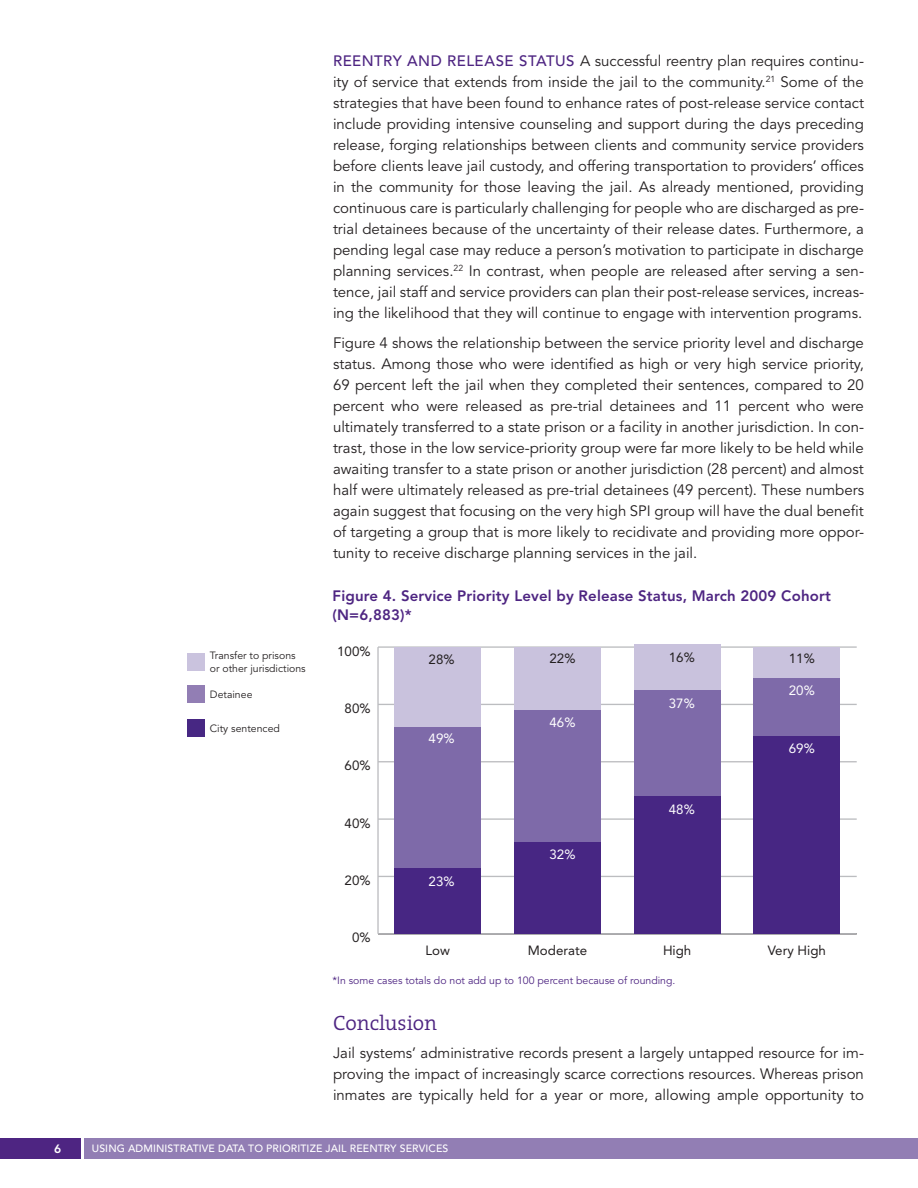
<style>
.page{position:relative;width:918px;height:1188px;background:#fff}
.page>*{position:absolute;margin:0;border:0;box-sizing:border-box;transform-origin:0 0}
.Heading{font:300 21px "The Serif";color:#4e2582}
.Body{font:15px/21px "Avenir LT Std";color:#231f20;text-align:justify}
.Chart_header_-_color{font:800 15px/19.5px "Avenir LT Std";letter-spacing:.01em;color:#4e2582}
.t1{font:13.35px "Avenir LT Std";color:#231f20}
.t2{font:13.35px "Avenir LT Std";color:#fff}
.t3{font:800 12px "Avenir LT Std";color:#fff}
.t4{font:500 10.5px "Avenir LT Std";letter-spacing:.01em;color:#fff}
.Chart_Key_Text{font:10.5px "Avenir LT Std";color:#4e2582}
.Chart_Key_Text-2{font:10.5px/13.5px "Avenir LT Std";color:#231f20}
.s1{font-weight:500;color:#4e2582}
</style>
<div class="page">
<div style="left:84px;top:1138px;width:834px;height:20px;background:#927eb4"></div>
<div style="left:0;top:1138px;width:81px;height:20px;background:#4e2582"></div>
<hr style="left:377px;top:647px;width:2px;height:287px;background:#bcbdc0">
<hr style="left:378px;top:933px;width:479px;height:1px;background:#bcbdc0">
<hr style="left:378px;top:876px;width:479px;height:1px;background:#bcbdc0">
<hr style="left:378px;top:818px;width:479px;height:2px;background:#bcbdc0">
<hr style="left:378px;top:761px;width:479px;height:1px;background:#bcbdc0">
<hr style="left:378px;top:704px;width:479px;height:1px;background:#bcbdc0">
<hr style="left:378px;top:646px;width:479px;height:2px;background:#bcbdc0">
<div style="left:395px;top:647px;width:86px;height:80px;background:#c9c2dd"></div>
<div style="left:514px;top:647px;width:87px;height:63px;background:#c9c2dd"></div>
<div style="left:634px;top:644px;width:86px;height:46px;background:#c9c2dd"></div>
<div style="left:754px;top:647px;width:86px;height:32px;background:#c9c2dd"></div>
<div style="left:395px;top:727px;width:86px;height:141px;background:#7e6aa9"></div>
<div style="left:514px;top:710px;width:87px;height:132px;background:#7e6aa9"></div>
<div style="left:634px;top:690px;width:86px;height:106px;background:#7e6aa9"></div>
<div style="left:754px;top:679px;width:86px;height:57px;background:#7e6aa9"></div>
<div style="left:395px;top:868px;width:86px;height:66px;background:#472683"></div>
<div style="left:514px;top:842px;width:87px;height:92px;background:#472683"></div>
<div style="left:634px;top:796px;width:86px;height:138px;background:#472683"></div>
<div style="left:754px;top:736px;width:86px;height:198px;background:#472683"></div>
<div style="left:187px;top:653px;width:17px;height:17px;background:#cac3de"></div>
<div style="left:187px;top:686px;width:17px;height:17px;background:#927eb4"></div>
<div style="left:187px;top:719px;width:17px;height:17px;background:#472783"></div>
<p class="Body" style="left:333px;top:50px;width:533px"><span class="s1">REENTRY AND RELEASE STATUS</span> A successful reentry plan requires continu&shy;ity of service that extends from inside the jail to the community.<sup>21</sup> Some of the strategies that have been found to enhance rates of post-release service contact include providing intensive counseling and support during the days preceding release, forging relationships between clients and community service providers before clients leave jail custody, and offering transportation to providers’ offices in the community for those leaving the jail. As already mentioned, providing continuous care is particularly challenging for people who are discharged as pre&shy;trial detainees because of the uncertainty of their release dates. Furthermore, a pending legal case may reduce a person’s motivation to participate in discharge planning services.<sup>22</sup> In contrast, when people are released after serving a sen&shy;tence, jail staff and service providers can plan their post-release services, increas&shy;ing the likelihood that they will continue to engage with intervention programs.</p>
<p class="Body" style="left:333px;top:333px;width:533px">Figure 4 shows the relationship between the service priority level and discharge status. Among those who were identified as high or very high service priority, 69 percent left the jail when they completed their sentences, compared to 20 percent who were released as pre-trial detainees and 11 percent who were ultimately transferred to a state prison or a facility in another jurisdiction. In con&shy;trast, those in the low service-priority group were far more likely to be held while awaiting transfer to a state prison or another jurisdiction (28 percent) and almost half were ultimately released as pre-trial detainees (49 percent). These numbers again suggest that focusing on the very high SPI group will have the dual benefit of targeting a group that is more likely to recidivate and providing more oppor&shy;tunity to receive discharge planning services in the jail.</p>
<p class="Chart_Key_Text-2" style="left:210px;top:649px;width:97px">Transfer to prisons or other jurisdictions</p>
<p class="Chart_Key_Text-2" style="left:210px;top:688px;width:44px">Detainee</p>
<p class="Chart_Key_Text-2" style="left:210px;top:722px;width:72px">City sentenced</p>
<p class="Chart_header_-_color" style="left:333px;top:586px;width:500px">Figure 4. Service Priority Level by Release Status, March 2009 Cohort (N=6,883)*</p>
<p class="t1" style="left:337px;top:643px;width:35px">100%</p>
<p class="t1" style="left:345px;top:700px;width:27px">80%</p>
<p class="t1" style="left:345px;top:758px;width:27px">60%</p>
<p class="t1" style="left:345px;top:815px;width:27px">40%</p>
<p class="t1" style="left:345px;top:872px;width:27px">20%</p>
<p class="t1" style="left:352px;top:930px;width:20px">0%</p>
<p class="t1" style="left:429px;top:651px;width:27px">28%</p>
<p class="t2" style="left:429px;top:731px;width:27px">49%</p>
<p class="t2" style="left:429px;top:874px;width:27px">23%</p>
<p class="t1" style="left:550px;top:650px;width:27px">22%</p>
<p class="t2" style="left:550px;top:714px;width:27px">46%</p>
<p class="t2" style="left:550px;top:847px;width:27px">32%</p>
<p class="t1" style="left:669px;top:649px;width:27px">16%</p>
<p class="t2" style="left:669px;top:695px;width:27px">37%</p>
<p class="t2" style="left:669px;top:801px;width:27px">48%</p>
<p class="t1" style="left:789px;top:650px;width:27px">11%</p>
<p class="t2" style="left:789px;top:683px;width:27px">20%</p>
<p class="t2" style="left:789px;top:740px;width:27px">69%</p>
<p class="t1" style="left:426px;top:943px;width:26px">Low</p>
<p class="t1" style="left:528px;top:943px;width:61px">Moderate</p>
<p class="t1" style="left:663px;top:943px;width:30px">High</p>
<p class="t1" style="left:768px;top:943px;width:60px">Very High</p>
<p class="Chart_Key_Text" style="left:333px;top:975px;width:344px">*In some cases totals do not add up to 100 percent because of rounding.</p>
<p class="Heading" style="left:333px;top:1010px;width:106px">Conclusion</p>
<p class="Body" style="left:333px;top:1043px;width:532px">Jail systems’ administrative records present a largely untapped resource for im&shy;proving the impact of increasingly scarce corrections resources. Whereas prison inmates are typically held for a year or more, allowing ample opportunity to</p>
<p class="t3" style="left:54px;top:1141px;width:9px">6</p>
<p class="t4" style="left:92px;top:1142px;width:150px">REPORT TITLE FOOTER STYLE</p>
<p class="t4" style="left:92px;top:1142px;width:358px">USING ADMINISTRATIVE DATA TO PRIORITIZE JAIL REENTRY SERVICES</p>
</div>
